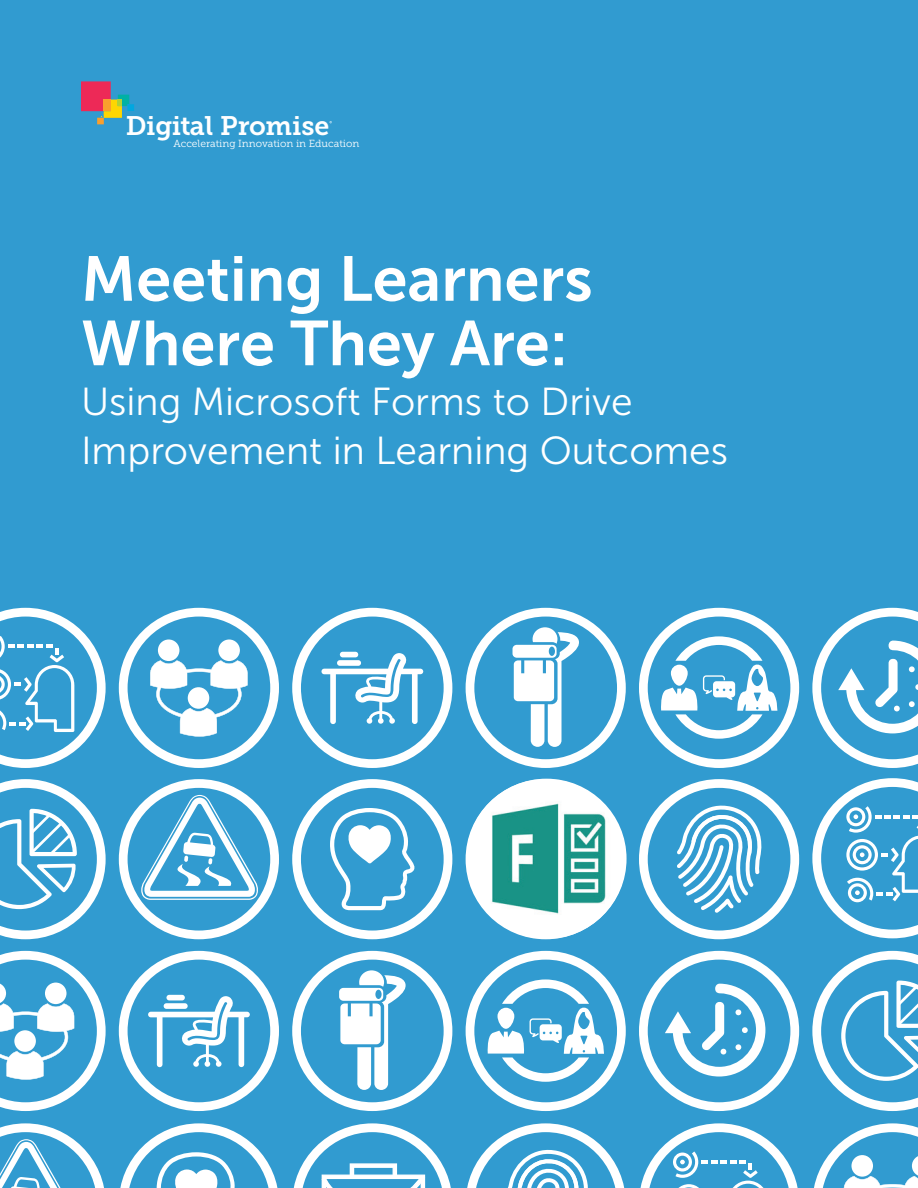
<style>
.page{position:relative;width:918px;height:1188px;background:#319bd0}
.page>*{position:absolute;margin:0;border:0;box-sizing:border-box;transform-origin:0 0}
.Page_Title{font:63px/64.5px "Museo Sans 700";color:#fff}
.Page_Title-2{font:39px/49.5px "Museo Sans 300";color:#fff}
.t1{font:26.7px "Museo Slab 700";letter-spacing:-.01em;color:#fff}
.t2{font:10.35px "Museo Slab 300";color:#fff}
</style>
<div class="page">
<svg style="left:81px;top:81px;width:53px;height:43px"></svg>
<svg style="left:0;top:779px;width:106px;height:160px"></svg>
<svg style="left:639px;top:779px;width:160px;height:160px"></svg>
<svg style="left:119px;top:608px;width:160px;height:160px"></svg>
<div style="left:188px;top:687px;width:21px;height:22px;background:#fff;border-radius:50%"></div>
<svg style="left:292px;top:779px;width:160px;height:160px"></svg>
<svg style="left:0;top:608px;width:106px;height:160px"></svg>
<svg style="left:466px;top:779px;width:159px;height:160px"></svg>
<svg style="left:639px;top:608px;width:160px;height:160px"></svg>
<svg style="left:812px;top:608px;width:106px;height:160px"></svg>
<svg style="left:292px;top:608px;width:160px;height:160px"></svg>
<div style="left:337px;top:660px;width:24px;height:6px;background:#fff;border-radius:3px"></div>
<div style="left:340px;top:652px;width:18px;height:5px;background:#fff;border-radius:3px"></div>
<svg style="left:466px;top:608px;width:160px;height:160px"></svg>
<svg style="left:119px;top:779px;width:160px;height:160px"></svg>
<svg style="left:812px;top:778px;width:106px;height:160px"></svg>
<svg style="left:0;top:951px;width:106px;height:160px"></svg>
<div style="left:14px;top:1030px;width:22px;height:22px;background:#fff;border-radius:50%"></div>
<svg style="left:466px;top:951px;width:160px;height:160px"></svg>
<svg style="left:639px;top:951px;width:160px;height:160px"></svg>
<svg style="left:119px;top:951px;width:160px;height:160px"></svg>
<div style="left:164px;top:1003px;width:24px;height:6px;background:#fff;border-radius:3px"></div>
<div style="left:166px;top:995px;width:19px;height:5px;background:#fff;border-radius:3px"></div>
<svg style="left:292px;top:951px;width:160px;height:160px"></svg>
<svg style="left:812px;top:951px;width:106px;height:160px"></svg>
<svg style="left:467px;top:1123px;width:158px;height:65px"></svg>
<svg style="left:120px;top:1123px;width:158px;height:65px"></svg>
<svg style="left:293px;top:1123px;width:158px;height:65px"></svg>
<svg style="left:0;top:1123px;width:104px;height:65px"></svg>
<svg style="left:640px;top:1123px;width:158px;height:65px"></svg>
<svg style="left:814px;top:1123px;width:104px;height:65px"></svg>
<div style="left:467px;top:779px;width:160px;height:159px;background:#fff;border-radius:50%"></div>
<img style="left:482px;top:791px;width:134px;height:135px">
<p class="t1" style="left:126px;top:110px;width:205px">Digital Promise</p>
<p class="t2" style="left:173px;top:138px;width:188px">Accelerating Innovation in Education</p>
<p class="Page_Title" style="left:81px;top:247px;width:513px">Meeting Learners<br>Where They Are:</p>
<p class="Page_Title-2" style="left:81px;top:377px;width:649px">Using Microsoft Forms to Drive<br>Improvement in Learning Outcomes</p>
</div>
